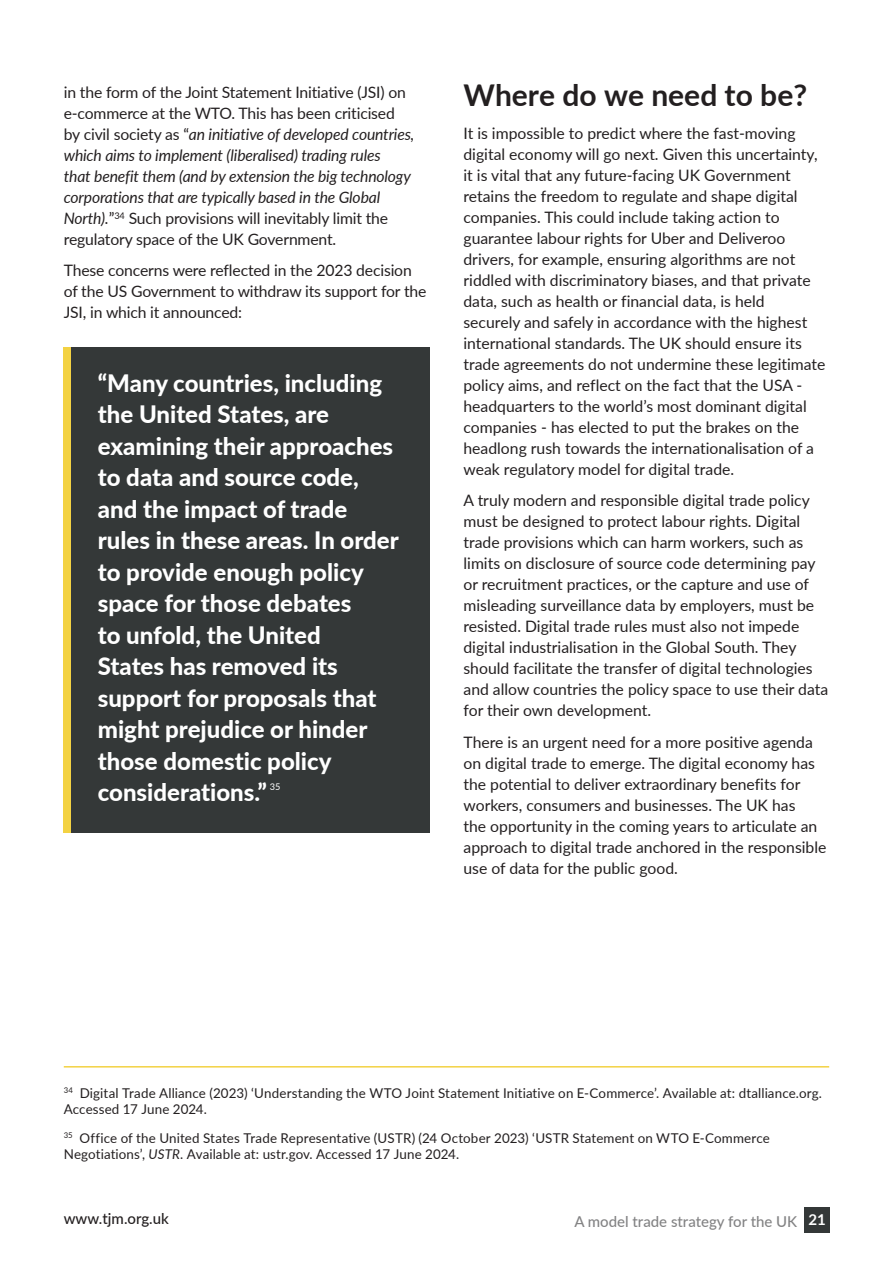
<style>
.page{position:relative;width:893px;height:1263px;background:#fff}
.page>*{position:absolute;margin:0;border:0;box-sizing:border-box;transform-origin:0 0}
.t1{font:700 30px "Lato";color:#231f20}
.t2{font:800 24px/31.5px "Lato";color:#fff}
.t3{font:15.75px/21px "Lato";color:#231f20}
.t4{font:italic 15.75px/21px "Lato";letter-spacing:-.01em;color:#231f20}
.t5{font:500 15px "Lato";color:#838384}
.t6{font:500 15px "Lato";color:#231f20}
.t7{font:13.5px/16.5px "Lato";letter-spacing:.01em;color:#231f20}
.t8{font:9.15px "Lato";color:#fff}
.s1{font-style:normal}
.s2{font-style:italic}
.s3{font-weight:700;color:#fff}
</style>
<div class="page">
<div style="left:804px;top:1208px;width:26px;height:25px;background:#343838"></div>
<div style="left:64px;top:348px;width:365px;height:485px;background:#343838"></div>
<div style="left:64px;top:348px;width:7px;height:485px;background:#f3d243"></div>
<hr style="left:64px;top:1066px;width:765px;height:1px;background:#f3d243">
<p class="t4" style="left:64px;top:81px;width:352px"><span class="s1">in the form of the Joint Statement Initiative (JSI) on e-commerce at the WTO. This has been criticised by civil society as “</span>an initiative of developed countries, which aims to implement (liberalised) trading rules<br>that benefit them (and by extension the big technology corporations that are typically based in the Global North).<span class="s1">”</span><sup>34</sup> <span class="s1">Such provisions will inevitably limit the regulatory space of the UK Government.</span></p>
<p class="t3" style="left:64px;top:259px;width:364px">These concerns were reflected in the 2023 decision of the US Government to withdraw its support for the<br>JSI, in which it announced:</p>
<p class="t2" style="left:98px;top:366px;width:303px">“Many countries, including the United States, are examining their approaches to data and source code, and the impact of trade rules in these areas. In order to provide enough policy space for those debates<br>to unfold, the United<br>States has removed its support for proposals that might prejudice or hinder those domestic policy considerations.”</p>
<p class="t8" style="left:270px;top:780px;width:12px">35</p>
<h1 class="t1" style="left:463px;top:73px;width:345px">Where do we need to be?</h1>
<p class="t3" style="left:463px;top:122px;width:364px">It is impossible to predict where the fast-moving digital economy will go next. Given this uncertainty, it is vital that any future-facing UK Government retains the freedom to regulate and shape digital companies. This could include taking action to guarantee labour rights for Uber and Deliveroo drivers, for example, ensuring algorithms are not riddled with discriminatory biases, and that private data, such as health or financial data, is held securely and safely in accordance with the highest international standards. The UK should ensure its trade agreements do not undermine these legitimate policy aims, and reflect on the fact that the USA - headquarters to the world’s most dominant digital companies - has elected to put the brakes on the headlong rush towards the internationalisation of a weak regulatory model for digital trade.</p>
<p class="t3" style="left:463px;top:489px;width:366px">A truly modern and responsible digital trade policy must be designed to protect labour rights. Digital trade provisions which can harm workers, such as limits on disclosure of source code determining pay or recruitment practices, or the capture and use of misleading surveillance data by employers, must be resisted. Digital trade rules must also not impede digital industrialisation in the Global South. They should facilitate the transfer of digital technologies and allow countries the policy space to use their data for their own development.</p>
<p class="t3" style="left:463px;top:731px;width:364px">There is an urgent need for a more positive agenda on digital trade to emerge. The digital economy has the potential to deliver extraordinary benefits for workers, consumers and businesses. The UK has<br>the opportunity in the coming years to articulate an approach to digital trade anchored in the responsible use of data for the public good.</p>
<p class="t7" style="left:64px;top:1084px;width:760px"><sup>34</sup> Digital Trade Alliance (2023) ‘Understanding the WTO Joint Statement Initiative on E-Commerce’. Available at: dtalliance.org.<br>Accessed 17 June 2024.</p>
<p class="t7" style="left:64px;top:1129px;width:707px"><sup>35</sup> Office of the United States Trade Representative (USTR) (24 October 2023) ‘USTR Statement on WTO E-Commerce<br>Negotiations’, <span class="s2">USTR</span>. Available at: ustr.gov. Accessed 17 June 2024.</p>
<p class="t6" style="left:64px;top:1208px;width:107px">www.tjm.org.uk</p>
<p class="t5" style="left:574px;top:1210px;width:253px">A model trade strategy for the UK <span class="s3">21</span></p>
</div>
